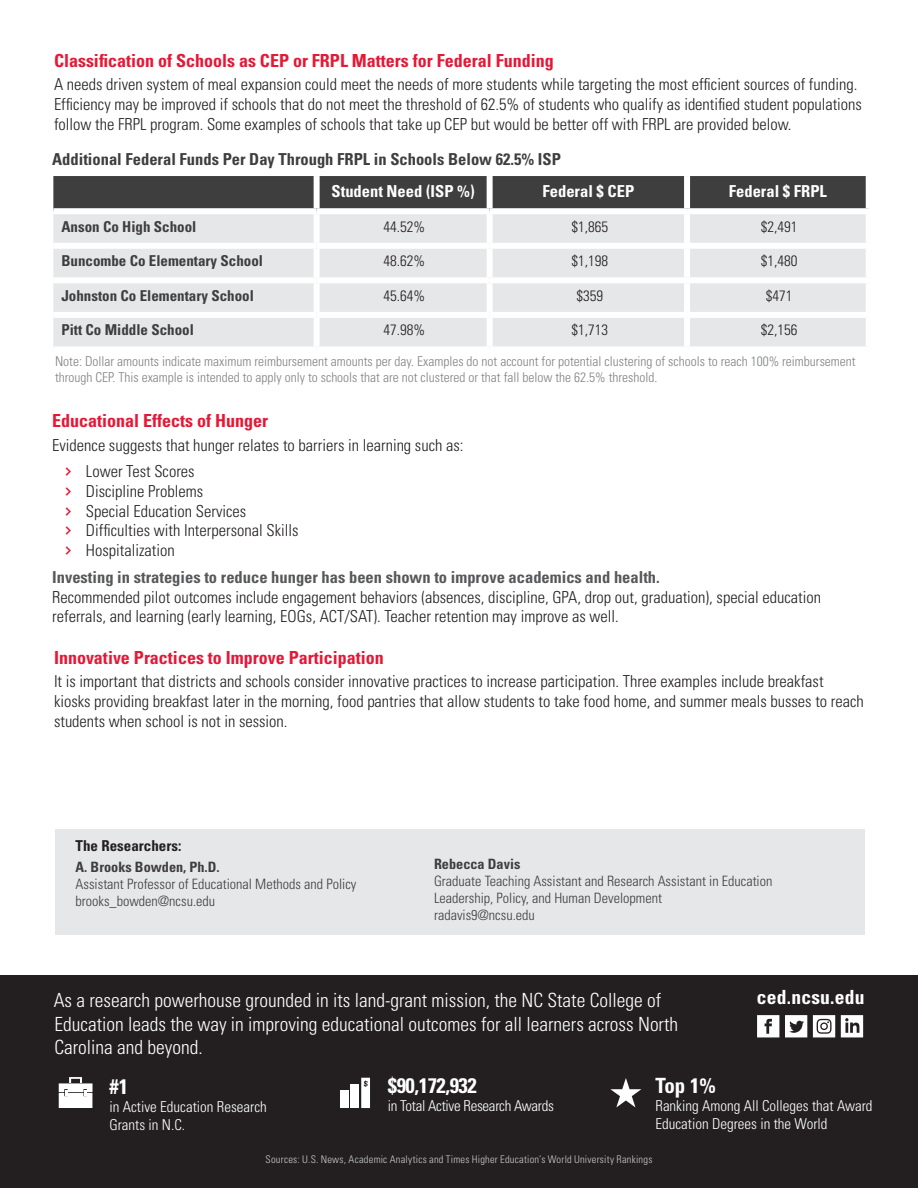
<style>
.page{position:relative;width:918px;height:1188px;background:#fff}
.page>*{position:absolute;margin:0;border:0;box-sizing:border-box;transform-origin:0 0}
.t1{font:700 condensed 21px "Univers LT Std";letter-spacing:-.02em;color:#fff}
.t2{font:300 condensed 19.5px/23.4px "Univers LT Std";color:#fff}
.t3{font:700 condensed 19.5px "Univers LT Std";letter-spacing:.015em;color:#fff}
.Small_Red_Headings{font:700 condensed 18px "Univers LT Std";color:#e51836}
.Standard_text_in_par{font:300 condensed 16.5px/19.8px "Univers LT Std";color:#231f20}
.t4{font:700 condensed 16.5px "Univers LT Std";color:#57585a}
.Small_Red_Headings-2{font:700 condensed 16.5px "Univers LT Std";color:#3e3e3f}
.t5{font:700 condensed 16.5px "Univers LT Std";color:#fff}
.t6{font:300 condensed 15px/18px "Univers LT Std";color:#fff}
.t7{font:700 condensed 15px "Univers LT Std";color:#3e3e3f}
.t8{font:300 condensed 15px "Univers LT Std";color:#231f20}
.t9{font:300 condensed 15px "Univers LT Std";letter-spacing:-.02em;color:#fff}
.t10{font:700 condensed 15px "Univers LT Std";color:#231f20}
.t11{font:300 condensed 14.25px/17.1px "Univers LT Std";color:#3e3e3f}
.t12{font:700 condensed 14.25px "Univers LT Std";color:#3e3e3f}
.Small_Red_Headings-3{font:300 condensed 13.5px/16.2px "Univers LT Std";color:#808285}
.t13{font:300 condensed 10.5px "Univers LT Std";letter-spacing:.02em;color:#c7c8ca}
.s1{font-family:"NC State Right Arrow";font-weight:400;font-stretch:normal;font-size:15px;color:#e51836}
</style>
<div class="page">
<div style="left:55px;top:829px;width:810px;height:106px;background:#e6e7e9"></div>
<div style="left:0;top:975px;width:918px;height:213px;background:#231f20"></div>
<svg style="left:757px;top:1015px;width:22px;height:22px"></svg>
<svg style="left:813px;top:1015px;width:22px;height:22px"></svg>
<svg style="left:841px;top:1015px;width:22px;height:22px"></svg>
<svg style="left:785px;top:1015px;width:22px;height:22px"></svg>
<div style="left:53px;top:176px;width:813px;height:32px;background:#3e3e3f"></div>
<div style="left:53px;top:214px;width:813px;height:132px;background:#e6e7e9"></div>
<div style="left:314px;top:176px;width:6px;height:32px;background:#fff"></div>
<div style="left:487px;top:176px;width:6px;height:32px;background:#fff"></div>
<div style="left:684px;top:176px;width:6px;height:32px;background:#fff"></div>
<div style="left:314px;top:214px;width:6px;height:29px;background:#fff"></div>
<div style="left:487px;top:214px;width:6px;height:29px;background:#fff"></div>
<div style="left:684px;top:214px;width:6px;height:29px;background:#fff"></div>
<div style="left:53px;top:243px;width:264px;height:6px;background:#fff"></div>
<div style="left:317px;top:243px;width:173px;height:6px;background:#fff"></div>
<div style="left:314px;top:249px;width:6px;height:28px;background:#fff"></div>
<div style="left:490px;top:243px;width:197px;height:6px;background:#fff"></div>
<div style="left:487px;top:249px;width:6px;height:28px;background:#fff"></div>
<div style="left:687px;top:243px;width:185px;height:6px;background:#fff"></div>
<div style="left:684px;top:249px;width:6px;height:28px;background:#fff"></div>
<div style="left:53px;top:277px;width:264px;height:6px;background:#fff"></div>
<div style="left:317px;top:277px;width:173px;height:6px;background:#fff"></div>
<div style="left:314px;top:283px;width:6px;height:29px;background:#fff"></div>
<div style="left:490px;top:277px;width:197px;height:6px;background:#fff"></div>
<div style="left:487px;top:283px;width:6px;height:29px;background:#fff"></div>
<div style="left:687px;top:277px;width:185px;height:6px;background:#fff"></div>
<div style="left:684px;top:283px;width:6px;height:29px;background:#fff"></div>
<div style="left:53px;top:312px;width:264px;height:6px;background:#fff"></div>
<div style="left:317px;top:312px;width:173px;height:6px;background:#fff"></div>
<div style="left:314px;top:318px;width:6px;height:28px;background:#fff"></div>
<div style="left:490px;top:312px;width:197px;height:6px;background:#fff"></div>
<div style="left:487px;top:318px;width:6px;height:28px;background:#fff"></div>
<div style="left:687px;top:312px;width:185px;height:6px;background:#fff"></div>
<div style="left:684px;top:318px;width:6px;height:28px;background:#fff"></div>
<div style="left:340px;top:1090px;width:8px;height:18px;background:#fff"></div>
<div style="left:350px;top:1084px;width:9px;height:24px;background:#fff"></div>
<svg style="left:361px;top:1078px;width:9px;height:30px"></svg>
<svg style="left:59px;top:1077px;width:34px;height:31px"></svg>
<svg style="left:610px;top:1078px;width:31px;height:29px"></svg>
<p class="Small_Red_Headings" style="left:54px;top:50px;width:501px">Classification of Schools as CEP or FRPL Matters for Federal Funding</p>
<p class="Standard_text_in_par" style="left:54px;top:74px;width:810px">A needs driven system of meal expansion could meet the needs of more students while targeting the most efficient sources of funding.<br>Efficiency may be improved if schools that do not meet the threshold of 62.5% of students who qualify as identified student populations follow the FRPL program. Some examples of schools that take up CEP but would be better off with FRPL are provided below.</p>
<p class="Small_Red_Headings-2" style="left:52px;top:149px;width:510px">Additional Federal Funds Per Day Through FRPL in Schools Below 62.5% ISP</p>
<p class="t5" style="left:332px;top:181px;width:145px">Student Need (ISP %)</p>
<p class="t5" style="left:543px;top:181px;width:93px">Federal $ CEP</p>
<p class="t5" style="left:729px;top:181px;width:100px">Federal $ FRPL</p>
<p class="t7" style="left:61px;top:217px;width:136px">Anson Co High School</p>
<p class="t8" style="left:384px;top:217px;width:43px">44.52%</p>
<p class="t8" style="left:571px;top:217px;width:38px">$1,865</p>
<p class="t8" style="left:761px;top:217px;width:38px">$2,491</p>
<p class="t7" style="left:61px;top:252px;width:203px">Buncombe Co Elementary School</p>
<p class="t8" style="left:384px;top:252px;width:43px">48.62%</p>
<p class="t8" style="left:571px;top:252px;width:38px">$1,198</p>
<p class="t8" style="left:761px;top:252px;width:38px">$1,480</p>
<p class="t7" style="left:61px;top:286px;width:194px">Johnston Co Elementary School</p>
<p class="t8" style="left:384px;top:287px;width:43px">45.64%</p>
<p class="t8" style="left:576px;top:287px;width:28px">$359</p>
<p class="t8" style="left:766px;top:287px;width:28px">$471</p>
<p class="t7" style="left:61px;top:321px;width:134px">Pitt Co Middle School</p>
<p class="t8" style="left:384px;top:321px;width:43px">47.98%</p>
<p class="t8" style="left:571px;top:321px;width:38px">$1,713</p>
<p class="t8" style="left:761px;top:321px;width:38px">$2,156</p>
<p class="Small_Red_Headings-3" style="left:55px;top:353px;width:802px">Note: Dollar amounts indicate maximum reimbursement amounts per day. Examples do not account for potential clustering of schools to reach 100% reimbursement through CEP. This example is intended to apply only to schools that are not clustered or that fall below the 62.5% threshold.</p>
<p class="Small_Red_Headings" style="left:52px;top:410px;width:218px">Educational Effects of Hunger</p>
<p class="Standard_text_in_par" style="left:52px;top:435px;width:413px">Evidence suggests that hunger relates to barriers in learning such as:</p>
<p class="Standard_text_in_par" style="left:66px;top:461px;width:130px"><span class="s1">•</span> Lower Test Scores</p>
<p class="Standard_text_in_par" style="left:66px;top:481px;width:139px"><span class="s1">•</span> Discipline Problems</p>
<p class="Standard_text_in_par" style="left:66px;top:501px;width:182px"><span class="s1">•</span> Special Education Services</p>
<p class="Standard_text_in_par" style="left:66px;top:521px;width:234px"><span class="s1">•</span> Difficulties with Interpersonal Skills</p>
<p class="Standard_text_in_par" style="left:66px;top:541px;width:111px"><span class="s1">•</span> Hospitalization</p>
<p class="t4" style="left:52px;top:567px;width:609px">Investing in strategies to reduce hunger has been shown to improve academics and health.</p>
<p class="Standard_text_in_par" style="left:52px;top:587px;width:770px">Recommended pilot outcomes include engagement behaviors (absences, discipline, GPA, drop out, graduation), special education referrals, and learning (early learning, EOGs, ACT/SAT). Teacher retention may improve as well.</p>
<p class="Small_Red_Headings" style="left:54px;top:647px;width:331px">Innovative Practices to Improve Participation</p>
<p class="Standard_text_in_par" style="left:54px;top:672px;width:811px">It is important that districts and schools consider innovative practices to increase participation. Three examples include breakfast kiosks providing breakfast later in the morning, food pantries that allow students to take food home, and summer meals busses to reach students when school is not in session.</p>
<p class="t10" style="left:76px;top:837px;width:107px">The Researchers:</p>
<p class="t12" style="left:76px;top:858px;width:146px">A. Brooks Bowden, Ph.D.</p>
<p class="t11" style="left:76px;top:875px;width:282px">Assistant Professor of Educational Methods and Policy</p>
<p class="t11" style="left:76px;top:892px;width:141px">brooks_bowden@ncsu.edu</p>
<p class="t12" style="left:434px;top:855px;width:88px">Rebecca Davis</p>
<p class="t11" style="left:434px;top:873px;width:340px">Graduate Teaching Assistant and Research Assistant in Education<br>Leadership, Policy, and Human Development</p>
<p class="t11" style="left:434px;top:907px;width:102px">radavis9@ncsu.edu</p>
<p class="t2" style="left:54px;top:989px;width:626px">As a research powerhouse grounded in its land-grant mission, the NC State College of<br>Education leads the way in improving educational outcomes for all learners across North<br>Carolina and beyond.</p>
<p class="t3" style="left:757px;top:985px;width:109px">ced.ncsu.edu</p>
<p class="t1" style="left:109px;top:1073px;width:20px">#1</p>
<p class="t6" style="left:109px;top:1098px;width:159px">in Active Education Research<br>Grants in N.C.</p>
<p class="t1" style="left:388px;top:1073px;width:91px">$90,172,932</p>
<p class="t9" style="left:388px;top:1097px;width:168px">in Total Active Research Awards</p>
<p class="t1" style="left:656px;top:1073px;width:62px">Top 1%</p>
<p class="t6" style="left:656px;top:1097px;width:219px">Ranking Among All Colleges that Award<br>Education Degrees in the World</p>
<p class="t13" style="left:266px;top:1153px;width:388px">Sources: U.S. News, Academic Analytics and Times Higher Education’s World University Rankings</p>
</div>
